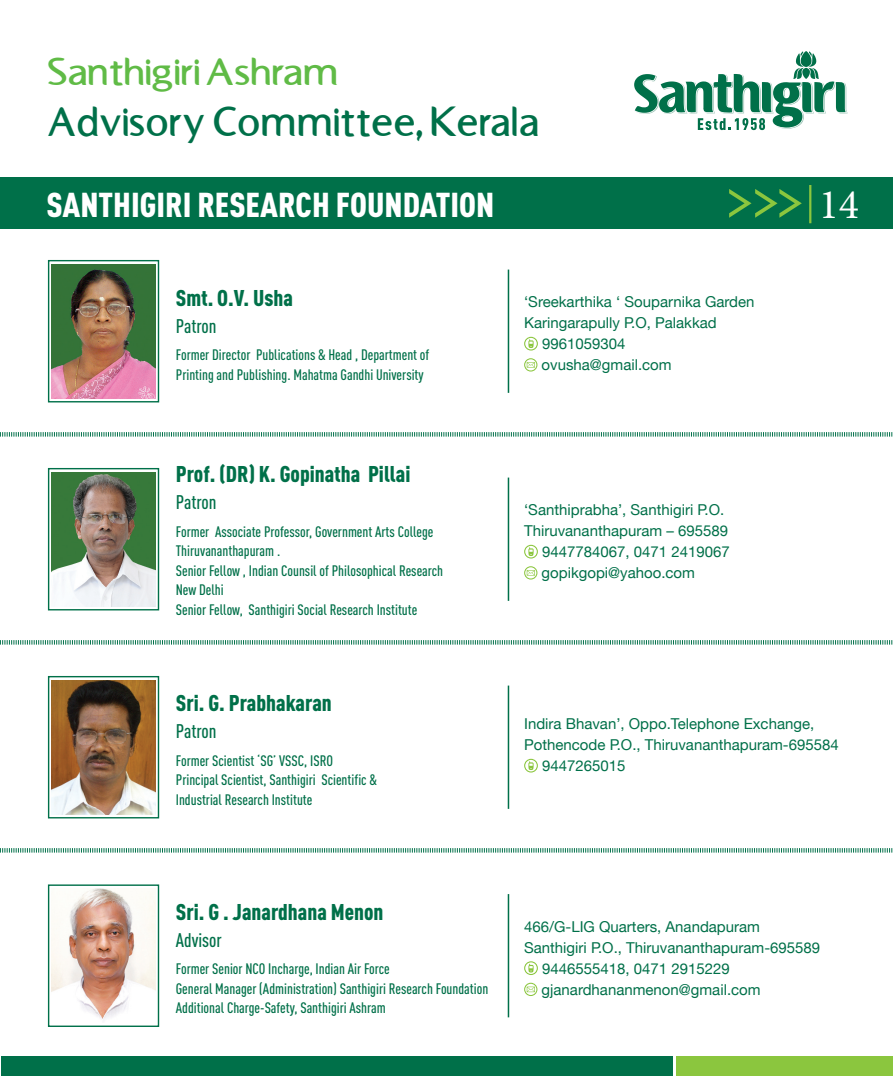
<style>
.page{position:relative;width:893px;height:1076px;background:#fff}
.page>*{position:absolute;margin:0;border:0;box-sizing:border-box;transform-origin:0 0}
.t1{font:700 42px "Santhi Giri ENG";color:#007049;scale:.94 1}
.t2{font:42px "Minion Pro";color:#fff}
.t3{font:700 39px "Santhi Giri ENG";color:#60bb46}
.t4{font:900 34.05px "DIN Cond";color:#fff}
.t5{font:900 22.5px "DIN Cond";color:#007049}
.t6{font:500 19.5px "DIN Cond";color:#007049}
.t7{font:500 15px/19.5px "DIN Cond";color:#007049}
.t8{font:15px "Helvetica Neue LT";color:#007049}
</style>
<div class="page">
<svg style="left:634px;top:51px;width:214px;height:79px"></svg>
<div style="left:0;top:177px;width:893px;height:52px;background:#007049"></div>
<div style="left:48px;top:260px;width:111px;height:142px;border:1px solid #007049"></div>
<img style="left:52px;top:264px;width:103px;height:134px">
<div style="left:48px;top:468px;width:111px;height:142px;border:1px solid #007049"></div>
<img style="left:52px;top:472px;width:103px;height:134px">
<div style="left:48px;top:676px;width:111px;height:142px;border:1px solid #007049"></div>
<img style="left:52px;top:680px;width:103px;height:134px">
<div style="left:48px;top:884px;width:111px;height:143px;border:1px solid #007049"></div>
<img style="left:52px;top:888px;width:103px;height:132px">
<svg style="left:524px;top:337px;width:14px;height:13px"></svg>
<svg style="left:524px;top:358px;width:13px;height:13px"></svg>
<svg style="left:524px;top:545px;width:14px;height:13px"></svg>
<svg style="left:524px;top:566px;width:13px;height:13px"></svg>
<svg style="left:524px;top:759px;width:14px;height:13px"></svg>
<svg style="left:524px;top:961px;width:14px;height:14px"></svg>
<svg style="left:524px;top:983px;width:13px;height:13px"></svg>
<hr style="left:508px;top:270px;width:1px;height:123px;background:#007049">
<hr style="left:508px;top:477px;width:1px;height:124px;background:#007049">
<hr style="left:508px;top:685px;width:1px;height:124px;background:#007049">
<hr style="left:508px;top:894px;width:1px;height:123px;background:#007049">
<svg style="left:0;top:432px;width:893px;height:5px"></svg>
<svg style="left:0;top:640px;width:893px;height:5px"></svg>
<svg style="left:0;top:848px;width:893px;height:5px"></svg>
<div style="left:1px;top:1057px;width:672px;height:19px;background:#007049"></div>
<div style="left:676px;top:1057px;width:217px;height:19px;background:#8bc63e"></div>
<svg style="left:729px;top:189px;width:73px;height:29px"></svg>
<hr style="left:809px;top:185px;width:2px;height:38px;background:#8bc63e">
<h2 class="t3" style="left:47px;top:50px;width:293px">Santhigiri Ashram</h2>
<h1 class="t1" style="left:47px;top:99px;width:525px">Advisory Committee, Kerala</h1>
<h3 class="t4" style="left:46px;top:183px;width:449px">SANTHIGIRI RESEARCH FOUNDATION</h3>
<h3 class="t5" style="left:176px;top:284px;width:119px">Smt. O.V. Usha</h3>
<h3 class="t6" style="left:176px;top:314px;width:42px">Patron</h3>
<p class="t7" style="left:176px;top:345px;width:255px">Former Director Publications &amp; Head , Department of<br>Printing and Publishing. Mahatma Gandhi University</p>
<p class="t8" style="left:524px;top:293px;width:232px">‘Sreekarthika ‘ Souparnika Garden</p>
<p class="t8" style="left:524px;top:314px;width:194px">Karingarapully P.O, Palakkad</p>
<p class="t8" style="left:542px;top:335px;width:85px">9961059304</p>
<p class="t8" style="left:542px;top:356px;width:132px">ovusha@gmail.com</p>
<h3 class="t5" style="left:176px;top:460px;width:236px">Prof. (DR) K. Gopinatha Pillai</h3>
<h3 class="t6" style="left:176px;top:491px;width:42px">Patron</h3>
<p class="t7" style="left:176px;top:521px;width:269px">Former Associate Professor, Government Arts College Thiruvananthapuram .<br>Senior Fellow , Indian Counsil of Philosophical Research New Delhi<br>Senior Fellow, Santhigiri Social Research Institute</p>
<p class="t8" style="left:524px;top:501px;width:202px">‘Santhiprabha’, Santhigiri P.O.</p>
<p class="t8" style="left:524px;top:522px;width:205px">Thiruvananthapuram – 695589</p>
<p class="t8" style="left:542px;top:543px;width:189px">9447784067, 0471 2419067</p>
<p class="t8" style="left:542px;top:564px;width:155px">gopikgopi@yahoo.com</p>
<h1 class="t2" style="left:819px;top:176px;width:42px">14</h1>
<h3 class="t5" style="left:176px;top:689px;width:158px">Sri. G. Prabhakaran</h3>
<h3 class="t6" style="left:176px;top:720px;width:42px">Patron</h3>
<p class="t7" style="left:176px;top:750px;width:203px">Former Scientist ‘SG’ VSSC, ISRO<br>Principal Scientist, Santhigiri Scientific &amp;<br>Industrial Research Institute</p>
<p class="t8" style="left:524px;top:715px;width:292px">Indira Bhavan’, Oppo.Telephone Exchange,</p>
<p class="t8" style="left:524px;top:736px;width:316px">Pothencode P.O., Thiruvananthapuram-695584</p>
<p class="t8" style="left:542px;top:757px;width:85px">9447265015</p>
<h3 class="t5" style="left:176px;top:897px;width:209px">Sri. G . Janardhana Menon</h3>
<h3 class="t6" style="left:176px;top:928px;width:48px">Advisor</h3>
<p class="t7" style="left:176px;top:959px;width:314px">Former Senior NCO Incharge, Indian Air Force<br>General Manager (Administration) Santhigiri Research Foundation<br>Additional Charge-Safety, Santhigiri Ashram</p>
<p class="t8" style="left:524px;top:917px;width:237px">466/G-LIG Quarters, Anandapuram</p>
<p class="t8" style="left:524px;top:938px;width:298px">Santhigiri P.O., Thiruvananthapuram-695589</p>
<p class="t8" style="left:542px;top:959px;width:189px">9446555418, 0471 2915229</p>
<p class="t8" style="left:542px;top:980px;width:221px">gjanardhananmenon@gmail.com</p>
</div>
